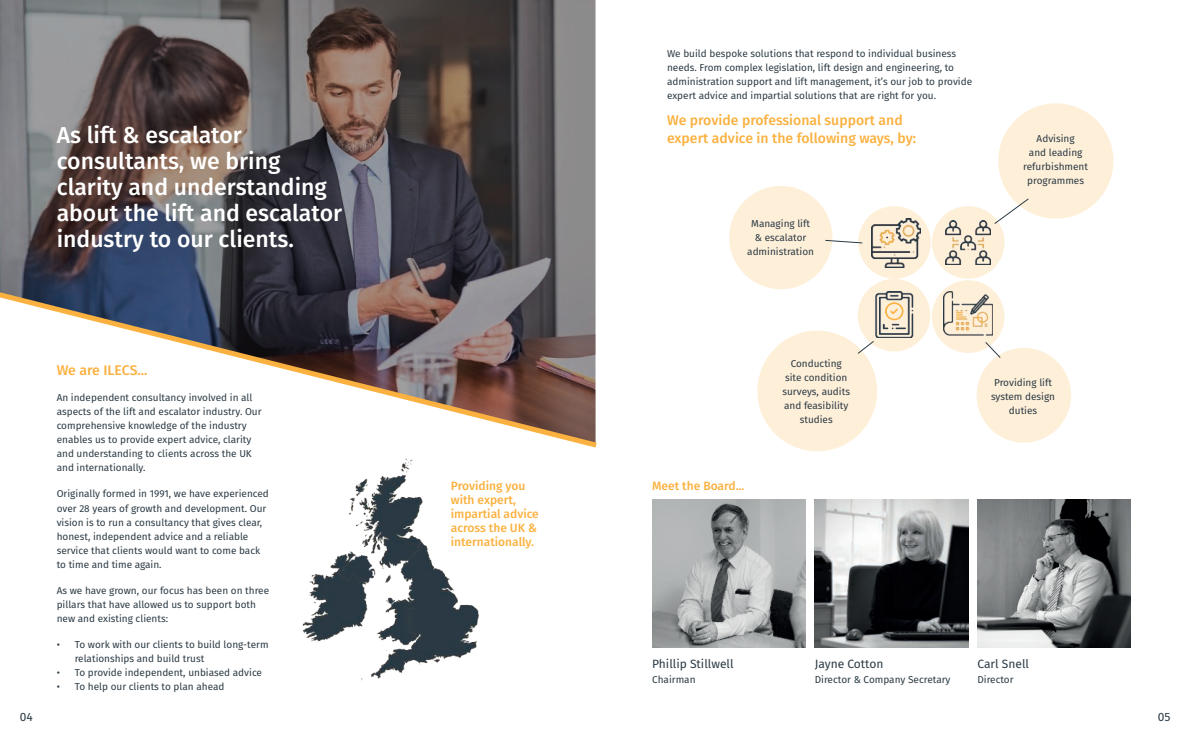
<style>
.page{position:relative;width:1191px;height:738px;background:#fff}
.page>*{position:absolute;margin:0;border:0;box-sizing:border-box;transform-origin:0 0}
.t1{font:500 23px/26px "Fira Sans";color:#fff}
.t2{font:500 14px/18px "Fira Sans";color:#fbb13f}
.t3{font:500 12px/14px "Fira Sans";color:#fbb13f}
.t4{font:12px "Fira Sans";color:#2b3a44}
.t5{font:10px/14px "Fira Sans";color:#2b3a44}
</style>
<div class="page">
<div style="left:932px;top:206px;width:72px;height:72px;background:#feefd9;border-radius:50%"></div>
<div style="left:998px;top:103px;width:115px;height:115px;background:#feefd9;border-radius:50%"></div>
<div style="left:857px;top:278px;width:73px;height:73px;background:linear-gradient(to right,#fef0dc,#feefd9);border-radius:50%"></div>
<div style="left:976px;top:347px;width:95px;height:95px;background:#feefd9;border-radius:50%"></div>
<div style="left:757px;top:330px;width:120px;height:121px;background:#feefd9;border-radius:50%"></div>
<div style="left:932px;top:280px;width:72px;height:73px;background:#feefd9;border-radius:50%"></div>
<svg style="left:0;top:0;width:595px;height:285px;background:#5b5658"></svg>
<svg style="left:0;top:285px;width:597px;height:163px"></svg>
<img style="left:977px;top:499px;width:153px;height:148px">
<img style="left:815px;top:499px;width:153px;height:148px">
<img style="left:652px;top:499px;width:153px;height:148px">
<img style="left:302px;top:458px;width:177px;height:223px">
<img style="left:943px;top:288px;width:49px;height:48px">
<img style="left:871px;top:291px;width:46px;height:46px">
<img style="left:945px;top:220px;width:45px;height:44px">
<div style="left:858px;top:206px;width:73px;height:72px;background:#feefd9;border-radius:36px"></div>
<div style="left:729px;top:186px;width:103px;height:103px;background:#feefd9;border-radius:50%"></div>
<svg style="left:825px;top:239px;width:38px;height:5px"></svg>
<svg style="left:993px;top:197px;width:36px;height:28px"></svg>
<svg style="left:856px;top:339px;width:19px;height:15px"></svg>
<svg style="left:985px;top:340px;width:16px;height:19px"></svg>
<img style="left:871px;top:218px;width:49px;height:49px">
<h1 class="t1" style="left:57px;top:122px;width:287px">As lift &amp; escalator consultants, we bring clarity and understanding about the lift and escalator industry to our clients.</h1>
<p class="t4" style="left:20px;top:707px;width:15px">04</p>
<h2 class="t2" style="left:57px;top:361px;width:92px">We are ILECS...</h2>
<p class="t5" style="left:57px;top:390px;width:206px">An independent consultancy involved in all aspects of the lift and escalator industry. Our comprehensive knowledge of the industry enables us to provide expert advice, clarity and understanding to clients across the UK and internationally.</p>
<p class="t5" style="left:57px;top:486px;width:214px">Originally formed in 1991, we have experienced over 28 years of growth and development. Our vision is to run a consultancy that gives clear, honest, independent advice and a reliable service that clients would want to come back to time and time again.</p>
<p class="t5" style="left:57px;top:582px;width:214px">As we have grown, our focus has been on three pillars that have allowed us to support both new and existing clients:</p>
<p class="t5" style="left:75px;top:636px;width:195px;text-indent:-18px">• To work with our clients to build long-term relationships and build trust</p>
<p class="t5" style="left:57px;top:664px;width:207px">• To provide independent, unbiased advice</p>
<p class="t5" style="left:57px;top:678px;width:169px">• To help our clients to plan ahead</p>
<p class="t3" style="left:451px;top:478px;width:90px">Providing you with expert, impartial advice across the UK &amp; internationally.</p>
<p class="t5" style="left:667px;top:46px;width:306px">We build bespoke solutions that respond to individual business needs. From complex legislation, lift design and engineering, to administration support and lift management, it’s our job to provide expert advice and impartial solutions that are right for you.</p>
<h2 class="t2" style="left:667px;top:110px;width:251px">We provide professional support and expert advice in the following ways, by:</h2>
<p class="t5" style="left:747px;top:216px;width:68px;text-align:center">Managing lift &amp; escalator administration</p>
<p class="t5" style="left:1023px;top:132px;width:66px;text-align:center">Advising<br>and leading refurbishment programmes</p>
<p class="t3" style="left:652px;top:478px;width:94px">Meet the Board...</p>
<p class="t5" style="left:782px;top:356px;width:69px;text-align:center">Conducting site condition surveys, audits and feasibility studies</p>
<p class="t5" style="left:991px;top:375px;width:66px;text-align:center">Providing lift system design duties</p>
<p class="t4" style="left:652px;top:655px;width:83px">Phillip Stillwell</p>
<p class="t5" style="left:652px;top:671px;width:45px">Chairman</p>
<p class="t4" style="left:815px;top:655px;width:70px">Jayne Cotton</p>
<p class="t5" style="left:815px;top:671px;width:137px">Director &amp; Company Secretary</p>
<p class="t4" style="left:977px;top:655px;width:53px">Carl Snell</p>
<p class="t5" style="left:977px;top:671px;width:38px">Director</p>
<p class="t4" style="left:1157px;top:707px;width:14px">05</p>
</div>
